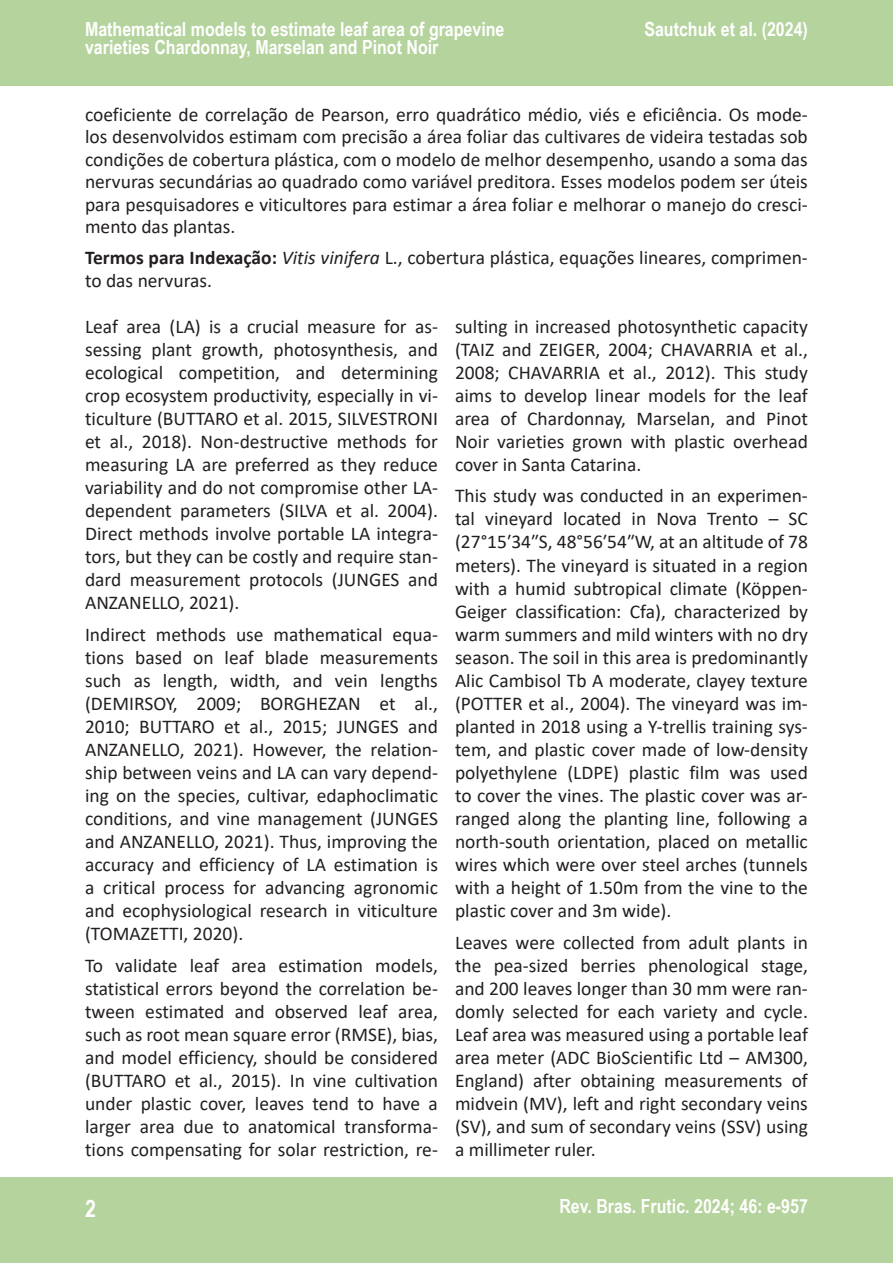
<style>
.page{position:relative;width:893px;height:1263px;background:#fff}
.page>*{position:absolute;margin:0;border:0;box-sizing:border-box;transform-origin:0 0}
.t1{font:700 24px "Arial Narrow";color:#fff}
.Corpo_de_texto{font:19.5px/23.1px "Calibri";color:#231f20;text-align:justify}
.Abstract{font:19.5px/22.5px "Calibri";color:#231f20;text-align:justify}
.t2{font:700 19.5px/18px "Arial Narrow";color:#fff}
.s1{font-weight:700}
.s2{font-style:italic}
</style>
<div class="page">
<div style="left:0;top:0;width:893px;height:85px;background:#b5d39d"></div>
<div style="left:0;top:1178px;width:893px;height:85px;background:#b5d39d"></div>
<p class="t2" style="left:85px;top:19px;width:421px">Mathematical models to estimate leaf area of grapevine varieties Chardonnay, Marselan and Pinot Noir</p>
<p class="t2" style="left:644px;top:19px;width:165px">Sautchuk et al. (2024)</p>
<p class="Abstract" style="left:85px;top:103px;width:724px">coeficiente de correlação de Pearson, erro quadrático médio, viés e eficiência. Os mode&shy;los desenvolvidos estimam com precisão a área foliar das cultivares de videira testadas sob condições de cobertura plástica, com o modelo de melhor desempenho, usando a soma das nervuras secundárias ao quadrado como variável preditora. Esses modelos podem ser úteis para pesquisadores e viticultores para estimar a área foliar e melhorar o manejo do cresci&shy;mento das plantas.</p>
<p class="Abstract" style="left:85px;top:246px;width:724px"><span class="s1">Termos para Indexação:</span> <span class="s2">Vitis vinifera</span> L., cobertura plástica, equações lineares, comprimen&shy;to das nervuras.</p>
<p class="Corpo_de_texto" style="left:85px;top:314px;width:354px">Leaf area (LA) is a crucial measure for as&shy;sessing plant growth, photosynthesis, and ecological competition, and determining crop ecosystem productivity, especially in vi&shy;ticulture (BUTTARO et al. 2015, SILVESTRONI et al., 2018). Non-destructive methods for measuring LA are preferred as they reduce variability and do not compromise other LA&shy;dependent parameters (SILVA et al. 2004).<br>Direct methods involve portable LA integra&shy;tors, but they can be costly and require stan&shy;dard measurement protocols (JUNGES and ANZANELLO, 2021).</p>
<p class="Corpo_de_texto" style="left:85px;top:622px;width:354px">Indirect methods use mathematical equa&shy;tions based on leaf blade measurements such as length, width, and vein lengths (DEMIRSOY, 2009; BORGHEZAN et al., 2010; BUTTARO et al., 2015; JUNGES and ANZANELLO, 2021). However, the relation&shy;ship between veins and LA can vary depend&shy;ing on the species, cultivar, edaphoclimatic conditions, and vine management (JUNGES and ANZANELLO, 2021). Thus, improving the accuracy and efficiency of LA estimation is a critical process for advancing agronomic and ecophysiological research in viticulture (TOMAZETTI, 2020).</p>
<p class="Corpo_de_texto" style="left:85px;top:953px;width:354px">To validate leaf area estimation models, statistical errors beyond the correlation be&shy;tween estimated and observed leaf area, such as root mean square error (RMSE), bias, and model efficiency, should be considered (BUTTARO et al., 2015). In vine cultivation under plastic cover, leaves tend to have a larger area due to anatomical transforma&shy;tions compensating for solar restriction, re-</p>
<p class="Corpo_de_texto" style="left:455px;top:314px;width:354px">sulting in increased photosynthetic capacity (TAIZ and ZEIGER, 2004; CHAVARRIA et al., 2008; CHAVARRIA et al., 2012). This study aims to develop linear models for the leaf area of Chardonnay, Marselan, and Pinot Noir varieties grown with plastic overhead cover in Santa Catarina.</p>
<p class="Corpo_de_texto" style="left:455px;top:484px;width:354px">This study was conducted in an experimen&shy;tal vineyard located in Nova Trento – SC (27°15′34″S, 48°56′54″W, at an altitude of 78 meters). The vineyard is situated in a region with a humid subtropical climate (Köppen-Geiger classification: Cfa), characterized by warm summers and mild winters with no dry season. The soil in this area is predominantly Alic Cambisol Tb A moderate, clayey texture (POTTER et al., 2004). The vineyard was im&shy;planted in 2018 using a Y-trellis training sys&shy;tem, and plastic cover made of low-density polyethylene (LDPE) plastic film was used to cover the vines. The plastic cover was ar&shy;ranged along the planting line, following a north-south orientation, placed on metallic wires which were over steel arches (tunnels with a height of 1.50m from the vine to the plastic cover and 3m wide).</p>
<p class="Corpo_de_texto" style="left:455px;top:930px;width:354px">Leaves were collected from adult plants in the pea-sized berries phenological stage, and 200 leaves longer than 30 mm were ran&shy;domly selected for each variety and cycle.<br>Leaf area was measured using a portable leaf area meter (ADC BioScientific Ltd – AM300, England) after obtaining measurements of midvein (MV), left and right secondary veins (SV), and sum of secondary veins (SSV) using a millimeter ruler.</p>
<p class="t1" style="left:85px;top:1190px;width:12px">2</p>
<p class="t2" style="left:559px;top:1196px;width:250px">Rev. Bras. Frutic. 2024; 46: e-957</p>
</div>
